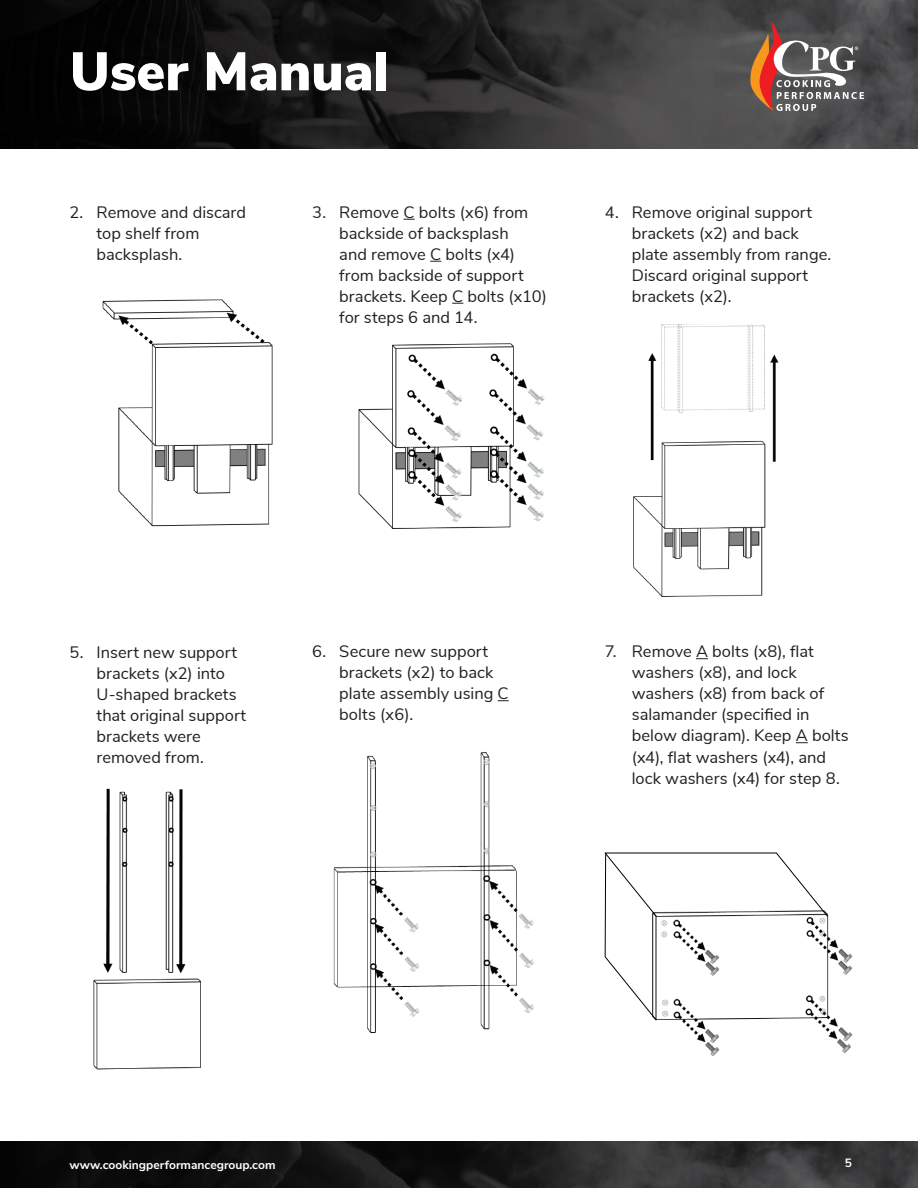
<style>
.page{position:relative;width:918px;height:1188px;background:#fff}
.page>*{position:absolute;margin:0;border:0;box-sizing:border-box;transform-origin:0 0}
.t1{font:900 54px "Nunito Sans";color:#fff}
.t2{font:16.5px/21px "Nunito Sans";color:#231f20}
.t3{font:700 12px "Nunito Sans";color:#fff}
</style>
<div class="page">
<svg style="left:0;top:1141px;width:918px;height:47px;background:#201f20"></svg>
<svg style="left:0;top:0;width:918px;height:148px;background:#272627"></svg>
<svg style="left:749px;top:20px;width:115px;height:91px;background:#7e6965"></svg>
<img style="left:102px;top:299px;width:171px;height:228px">
<img style="left:358px;top:343px;width:187px;height:186px">
<img style="left:633px;top:324px;width:146px;height:273px">
<img style="left:93px;top:788px;width:108px;height:282px">
<img style="left:333px;top:752px;width:201px;height:281px">
<svg style="left:696px;top:658px;width:12px;height:1px"></svg>
<svg style="left:796px;top:742px;width:12px;height:1px"></svg>
<img style="left:682px;top:914px;width:171px;height:142px">
<svg style="left:604px;top:852px;width:224px;height:169px"></svg>
<h1 class="t1" style="left:70px;top:32px;width:320px">User Manual</h1>
<p class="t2" style="left:97px;top:201px;width:151px;text-indent:-27px">2. Remove and discard top shelf from backsplash.</p>
<p class="t2" style="left:339px;top:201px;width:209px;text-indent:-27px">3. Remove C bolts (x6) from backside of backsplash<br>and remove C bolts (x4) from backside of support brackets. Keep C bolts (x10) for steps 6 and 14.</p>
<p class="t2" style="left:632px;top:201px;width:199px;text-indent:-27px">4. Remove original support brackets (x2) and back plate assembly from range.<br>Discard original support brackets (x2).</p>
<p class="t2" style="left:97px;top:640px;width:151px;text-indent:-27px">5. Insert new support brackets (x2) into<br>U-shaped brackets that original support brackets were removed from.</p>
<p class="t2" style="left:339px;top:640px;width:171px;text-indent:-27px">6. Secure new support brackets (x2) to back plate assembly using C bolts (x6).</p>
<p class="t2" style="left:632px;top:640px;width:219px;text-indent:-27px">7. Remove A bolts (x8), flat washers (x8), and lock washers (x8) from back of salamander (specified in below diagram). Keep A bolts (x4), flat washers (x4), and lock washers (x4) for step 8.</p>
<p class="t3" style="left:70px;top:1156px;width:207px">www.cookingperformancegroup.com</p>
<p class="t3" style="left:845px;top:1154px;width:9px">5</p>
</div>
